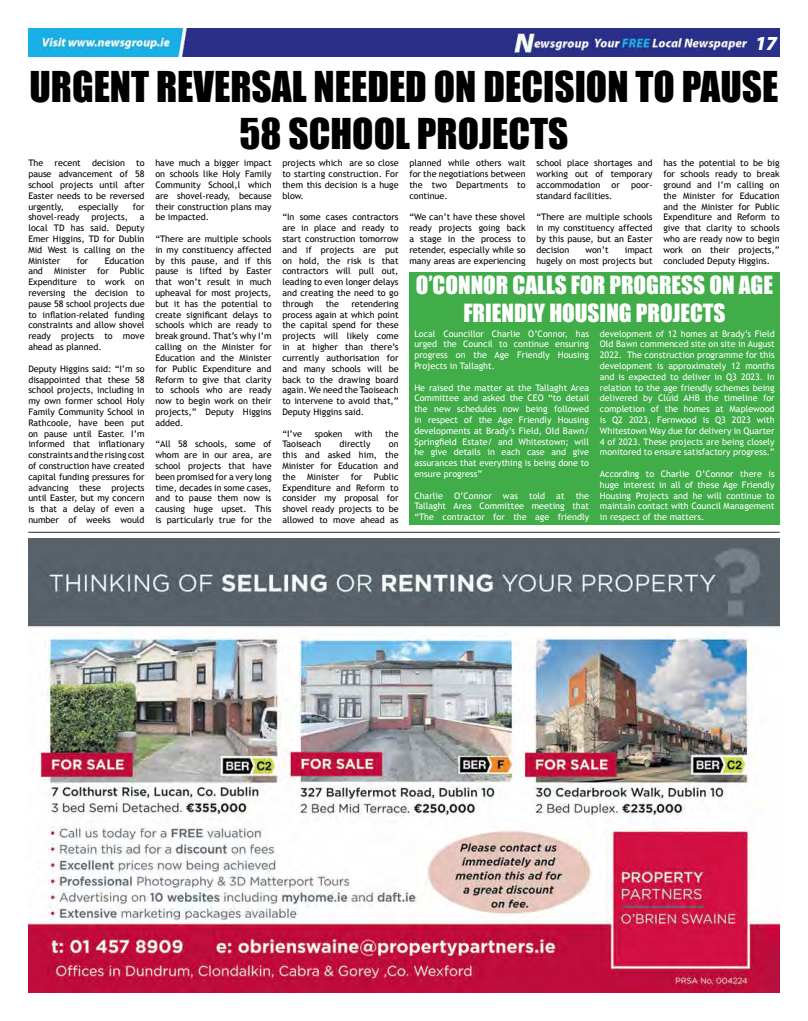
<style>
.page{position:relative;width:808px;height:1021px;background:#fff}
.page>*{position:absolute;margin:0;border:0;box-sizing:border-box;transform-origin:0 0}
.t1{font:39px/46.8px "Impact";color:#000;text-align:center}
.t2{font:23px/27.6px "Impact";color:#fff;text-align:center}
.t3{font:20px "Impact";color:#fff}
.t4{font:9px/10.8px "Trebuchet MS";color:#000;text-align:justify}
.t5{font:9px/10.8px "Trebuchet MS";color:#fff;text-align:justify}
.s1{font-family:"Myriad Pro";font-weight:900;font-style:italic}
</style>
<div class="page">
<img style="left:28px;top:28px;width:752px;height:29px">
<hr style="left:28px;top:531px;width:752px;height:1px;background:#1d2d2c">
<img style="left:28px;top:539px;width:752px;height:453px">
<div style="left:409px;top:272px;width:371px;height:252px;background:#41ad49"></div>
<h3 class="t3" style="left:753px;top:27px;width:26px">03<span class="s1">17</span></h3>
<h1 class="t1" style="left:30px;top:62px;width:750px">URGENT REVERSAL NEEDED ON DECISION TO PAUSE<br>58 SCHOOL PROJECTS</h1>
<p class="t4" style="left:28px;top:158px;width:118px">The recent decision to pause advancement of 58 school projects until after Easter needs to be reversed urgently,</p>
<p class="t4" style="left:409px;top:158px;width:118px">planned while others wait for the negotiations between the two Departments to continue.</p>
<p class="t4" style="left:409px;top:212px;width:118px">“We can’t have these shovel ready projects going back a stage in the process to retender, especially while so many areas are experiencing</p>
<p class="t4" style="left:663px;top:158px;width:118px">has the potential to be big for schools ready to break ground and I’m calling on the Minister for Education and the Minister for Public Expenditure and Reform to give that clarity to schools who are ready now to begin work on their projects,” concluded Deputy Higgins.</p>
<h2 class="t2" style="left:416px;top:271px;width:358px">O’CONNOR CALLS FOR PROGRESS ON AGE<br>FRIENDLY HOUSING PROJECTS</h2>
<p class="t5" style="left:414px;top:328px;width:176px">Local Councillor Charlie O’Connor, has urged the Council to continue ensuring progress on the Age Friendly Housing Projects in Tallaght.</p>
<p class="t5" style="left:414px;top:382px;width:176px">He raised the matter at the Tallaght Area Committee and asked the CEO “to detail the new schedules now being followed in respect of the Age Friendly Housing developments at Brady’s Field, Old Bawn/ Springfield Estate/ and Whitestown; will he give details in each case and give assurances that everything is being done to ensure progress”</p>
<p class="t5" style="left:414px;top:490px;width:176px">Charlie O’Connor was told at the Tallaght Area Committee meeting that “The contractor for the age friendly</p>
<p class="t4" style="left:536px;top:158px;width:118px">school place shortages and working out of temporary accommodation</p>
<p class="t4" style="left:155px;top:158px;width:118px">have much a bigger impact on schools like Holy Family Community School,l which are shovel-ready, because their construction plans may be impacted.</p>
<p class="t4" style="left:155px;top:233px;width:118px">“There are multiple schools in my constituency affected by this pause, and if this pause is lifted by Easter that won’t result in much upheaval for most projects, but it has the potential to create significant delays to schools which are ready to break ground. That’s why I’m calling on the Minister for Education and the Minister for Public Expenditure and Reform to give that clarity to schools who are ready now to begin work on their projects,” Deputy Higgins added.</p>
<p class="t4" style="left:155px;top:439px;width:118px">“All 58 schools, some of whom are in our area, are school projects that have been promised for a very long time, decades in some cases, and to pause them now is causing huge upset. This is particularly true for the</p>
<p class="t4" style="left:282px;top:158px;width:118px">projects which are so close to starting construction. For them this decision is a huge blow.</p>
<p class="t4" style="left:282px;top:212px;width:118px">“In some cases contractors are in place and ready to start construction tomorrow and if projects are put on hold, the risk is that contractors will pull out, leading to even longer delays and creating the need to go through</p>
<p class="t4" style="left:611px;top:179px;width:10px">or</p>
<p class="t4" style="left:631px;top:179px;width:23px">poor-</p>
<p class="t4" style="left:536px;top:190px;width:78px">standard facilities.</p>
<p class="t4" style="left:536px;top:212px;width:118px">“There are multiple schools in my constituency affected by this pause, but an Easter decision</p>
<p class="t4" style="left:78px;top:201px;width:41px">especially</p>
<p class="t4" style="left:133px;top:201px;width:13px">for</p>
<p class="t4" style="left:28px;top:212px;width:53px">shovel-ready</p>
<p class="t4" style="left:91px;top:212px;width:38px">projects,</p>
<p class="t4" style="left:28px;top:212px;width:118px;text-indent:111px">a local TD has said. Deputy Emer Higgins, TD for Dublin Mid West is calling on the Minister</p>
<p class="t4" style="left:585px;top:244px;width:25px">won’t</p>
<p class="t4" style="left:536px;top:244px;width:118px;text-align:right">impact<br>hugely on most projects but</p>
<p class="t4" style="left:28px;top:255px;width:118px;text-indent:76px">Education and Minister for Public Expenditure to work on reversing the decision to pause 58 school projects due to inflation-related funding constraints and allow shovel ready projects to move ahead as planned.</p>
<p class="t4" style="left:28px;top:363px;width:118px">Deputy Higgins said: “I’m so disappointed that these 58 school projects, including in my own former school Holy Family Community School in Rathcoole, have been put on pause until Easter. I’m informed that inflationary constraints and the rising cost of construction have created capital funding pressures for advancing these projects until Easter, but my concern is that a delay of even a number of weeks would</p>
<p class="t4" style="left:77px;top:255px;width:13px">for</p>
<p class="t4" style="left:282px;top:298px;width:118px;text-indent:69px">retendering process again at which point the capital spend for these projects will likely come in at higher than there’s currently authorisation for and many schools will be back to the drawing board again. We need the Taoiseach to intervene to avoid that,” Deputy Higgins said.</p>
<p class="t4" style="left:282px;top:428px;width:21px">“I’ve</p>
<p class="t4" style="left:315px;top:428px;width:29px">spoken</p>
<p class="t4" style="left:355px;top:428px;width:19px">with</p>
<p class="t4" style="left:385px;top:428px;width:15px">the</p>
<p class="t4" style="left:282px;top:439px;width:40px">Taoiseach</p>
<p class="t4" style="left:339px;top:439px;width:33px">directly</p>
<p class="t4" style="left:326px;top:298px;width:15px">the</p>
<p class="t5" style="left:600px;top:328px;width:176px">development of 12 homes at Brady’s Field Old Bawn commenced site on site in August 2022. The construction programme for this development is approximately 12 months and is expected to deliver in Q3 2023. In relation to the age friendly schemes being delivered by Clúid AHB the timeline for completion of the homes at Maplewood is Q2 2023, Fernwood is Q3 2023 with Whitestown Way due for delivery in Quarter 4 of 2023. These projects are being closely monitored to ensure satisfactory progress.”</p>
<p class="t5" style="left:600px;top:468px;width:176px">According to Charlie O’Connor there is huge interest in all of these Age Friendly Housing Projects and he will continue to maintain contact with Council Management in respect of the matters.</p>
<p class="t4" style="left:282px;top:439px;width:118px;text-indent:106px">on this and asked him, the Minister for Education and the</p>
<p class="t4" style="left:282px;top:471px;width:118px;text-indent:92px">Public Expenditure and Reform to consider my proposal for shovel ready projects to be allowed to move ahead as</p>
<p class="t4" style="left:307px;top:471px;width:34px">Minister</p>
<p class="t4" style="left:351px;top:471px;width:13px">for</p>
</div>
